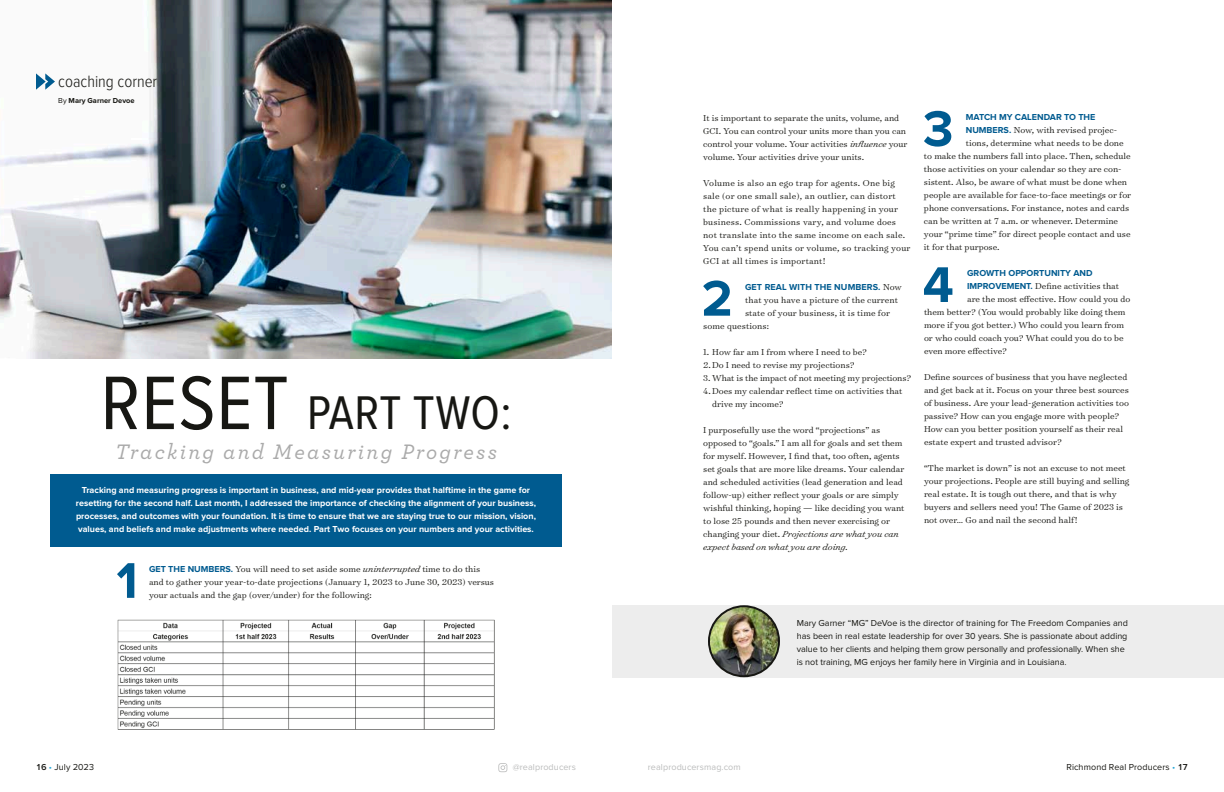
<style>
.page{position:relative;width:1224px;height:792px;background:#fff}
.page>*{position:absolute;margin:0;border:0;box-sizing:border-box;transform-origin:0 0}
.t1{font:700 52px "Proxima Nova";color:#005b90}
.t2{font:49px "Proxima Nova Cond";color:#171713}
.t3{font:italic 500 22px "Archer Pro";letter-spacing:.1em;color:#aaa}
.t4{font:300 17px "Proxima Nova Cond";color:#171713}
.t5{font:300 9.8px/13px "Surveyor Text";color:#171713}
.t6{font:300 9.8px/13px "Surveyor Text";letter-spacing:.02em;color:#171713}
.t7{font:700 9px/13px "Proxima Nova";color:#fff;text-align:center}
.t8{font:9px/13px "Proxima Nova";color:#171713}
.t9{font:700 9px "Proxima Nova";color:#005b90}
.t10{font:9px "Proxima Nova";letter-spacing:.01em;color:#bbbcbc}
.t11{font:700 7.5px "Proxima Nova";color:#171713}
.s1{font-weight:400}
.s2{font-size:78.6px}
.s3{font-family:"Proxima Nova";font-weight:700;font-size:9px;color:#005b90}
.s4{font-style:italic}
.s5{font-family:"Surveyor Text";font-weight:300;font-size:9.8px;color:#171713}
.s6{font-weight:600}
.s7{color:#26a7d9}
</style>
<div class="page">
<svg style="left:498px;top:763px;width:9px;height:9px"></svg>
<div style="left:50px;top:474px;width:512px;height:73px;background:#005b90"></div>
<img style="left:0;top:0;width:612px;height:359px">
<img style="left:117px;top:620px;width:378px;height:110px">
<div style="left:613px;top:605px;width:611px;height:72px;background:#ededed"></div>
<svg style="left:36px;top:73px;width:19px;height:17px"></svg>
<img style="left:709px;top:606px;width:70px;height:70px;border-radius:35px">
<div style="left:708px;top:605px;width:72px;height:72px;border:2px solid #171713;border-radius:50%"></div>
<h3 class="t4" style="left:58px;top:73px;width:101px">coaching corner</h3>
<p class="t11" style="left:58px;top:97px;width:78px"><span class="s1">By</span> Mary Garner Devoe</p>
<h2 class="t2" style="left:101px;top:390px;width:412px"><span class="s2">RESET</span> PART TWO:</h2>
<h3 class="t3" style="left:115px;top:435px;width:383px">Tracking and Measuring Progress</h3>
<p class="t7" style="left:76px;top:484px;width:462px">Tracking and measuring progress is important in business, and mid-year provides that halftime in the game for resetting for the second half. Last month, I addressed the importance of checking the alignment of your business, processes, and outcomes with your foundation. It is time to ensure that we are staying true to our mission, vision, values, and beliefs and make adjustments where needed. Part Two focuses on your numbers and your activities.</p>
<h1 class="t1" style="left:116px;top:557px;width:23px">1</h1>
<p class="t5" style="left:149px;top:562px;width:347px"><span class="s3">GET THE NUMBERS.</span> You will need to set aside some <span class="s4">uninterrupted</span> time to do this and to gather your year-to-date projections (January 1, 2023 to June 30, 2023) versus your actuals and the gap (over/under) for the following:</p>
<p class="t5" style="left:703px;top:111px;width:206px">It is important to separate the units, volume, and GCI. You can control your units more than you can control your volume. Your activities <span class="s4">influence</span> your volume. Your activities drive your units.</p>
<p class="t6" style="left:703px;top:176px;width:209px">Volume is also an ego trap for agents. One big sale (or one small sale), an outlier, can distort the picture of what is really happening in your business. Commissions vary, and volume does not translate into the same income on each sale.<br>You can’t spend units or volume, so tracking your GCI at all times is important!</p>
<h1 class="t1" style="left:702px;top:275px;width:33px">2</h1>
<p class="t9" style="left:745px;top:283px;width:158px">GET REAL WITH THE NUMBERS. <span class="s5">Now</span></p>
<p class="t5" style="left:745px;top:293px;width:154px">that you have a picture of the current</p>
<p class="t5" style="left:745px;top:306px;width:147px">state of your business, it is time for</p>
<p class="t5" style="left:703px;top:319px;width:67px">some questions:</p>
<p class="t5" style="left:703px;top:345px;width:165px">1. How far am I from where I need to be?<br>2.Do I need to revise my projections?</p>
<p class="t5" style="left:703px;top:371px;width:210px">3. What is the impact of not meeting my projections?</p>
<p class="t5" style="left:703px;top:384px;width:201px">4.Does my calendar reflect time on activities that</p>
<p class="t5" style="left:712px;top:397px;width:73px">drive my income?</p>
<p class="t5" style="left:703px;top:423px;width:203px">I purposefully use the word “projections” as opposed to “goals.” I am all for goals and set them for myself. However, I find that, too often, agents set goals that are more like dreams. Your calendar and scheduled activities (lead generation and lead follow-up) either reflect your goals or are simply wishful thinking, hoping — like deciding you want to lose 25 pounds and then never exercising or changing your diet. <span class="s4">Projections are what you can expect based on what you are doing.</span></p>
<h1 class="t1" style="left:923px;top:105px;width:32px">3</h1>
<p class="t9" style="left:966px;top:113px;width:131px">MATCH MY CALENDAR TO THE</p>
<p class="t5" style="left:966px;top:123px;width:153px"><span class="s3">NUMBERS.</span> Now, with revised projec-</p>
<p class="t5" style="left:966px;top:136px;width:159px">tions, determine what needs to be done</p>
<p class="t5" style="left:924px;top:149px;width:208px">to make the numbers fall into place. Then, schedule</p>
<p class="t5" style="left:924px;top:162px;width:199px">those activities on your calendar so they are con-</p>
<p class="t5" style="left:924px;top:175px;width:205px">sistent. Also, be aware of what must be done when</p>
<p class="t5" style="left:924px;top:188px;width:209px">people are available for face-to-face meetings or for</p>
<p class="t5" style="left:924px;top:201px;width:207px">phone conversations. For instance, notes and cards</p>
<p class="t5" style="left:924px;top:214px;width:196px">can be written at 7 a.m. or whenever. Determine</p>
<p class="t5" style="left:924px;top:227px;width:208px">your “prime time” for direct people contact and use</p>
<p class="t5" style="left:924px;top:240px;width:77px">it for that purpose.</p>
<h1 class="t1" style="left:923px;top:261px;width:33px">4</h1>
<p class="t9" style="left:967px;top:269px;width:127px">GROWTH OPPORTUNITY AND</p>
<p class="t5" style="left:967px;top:279px;width:154px"><span class="s3">IMPROVEMENT.</span> Define activities that</p>
<p class="t5" style="left:967px;top:292px;width:165px">are the most effective. How could you do</p>
<p class="t5" style="left:924px;top:305px;width:203px">them better? (You would probably like doing them</p>
<p class="t5" style="left:924px;top:318px;width:201px">more if you got better.) Who could you learn from</p>
<p class="t5" style="left:924px;top:331px;width:201px">or who could coach you? What could you do to be</p>
<p class="t5" style="left:924px;top:344px;width:85px">even more effective?</p>
<p class="t5" style="left:924px;top:370px;width:207px">Define sources of business that you have neglected and get back at it. Focus on your three best sources of business. Are your lead-generation activities too passive? How can you engage more with people?<br>How can you better position yourself as their real estate expert and trusted advisor?</p>
<p class="t5" style="left:924px;top:461px;width:207px">“The market is down” is not an excuse to not meet your projections. People are still buying and selling real estate. It is tough out there, and that is why buyers and sellers need you! The Game of 2023 is not over… Go and nail the second half!</p>
<p class="t8" style="left:797px;top:616px;width:333px">Mary Garner “MG” DeVoe is the director of training for The Freedom Companies and has been in real estate leadership for over 30 years. She is passionate about adding value to her clients and helping them grow personally and professionally. When she is not training, MG enjoys her family here in Virginia and in Louisiana.</p>
<p class="t8" style="left:36px;top:761px;width:60px"><span class="s6">16</span> <span class="s7">•</span> July 2023</p>
<p class="t10" style="left:513px;top:762px;width:65px">@realproducers</p>
<p class="t10" style="left:648px;top:762px;width:94px">realproducersmag.com</p>
<p class="t8" style="left:1066px;top:761px;width:123px">Richmond Real Producers <span class="s7">•</span> <span class="s6">17</span></p>
</div>
